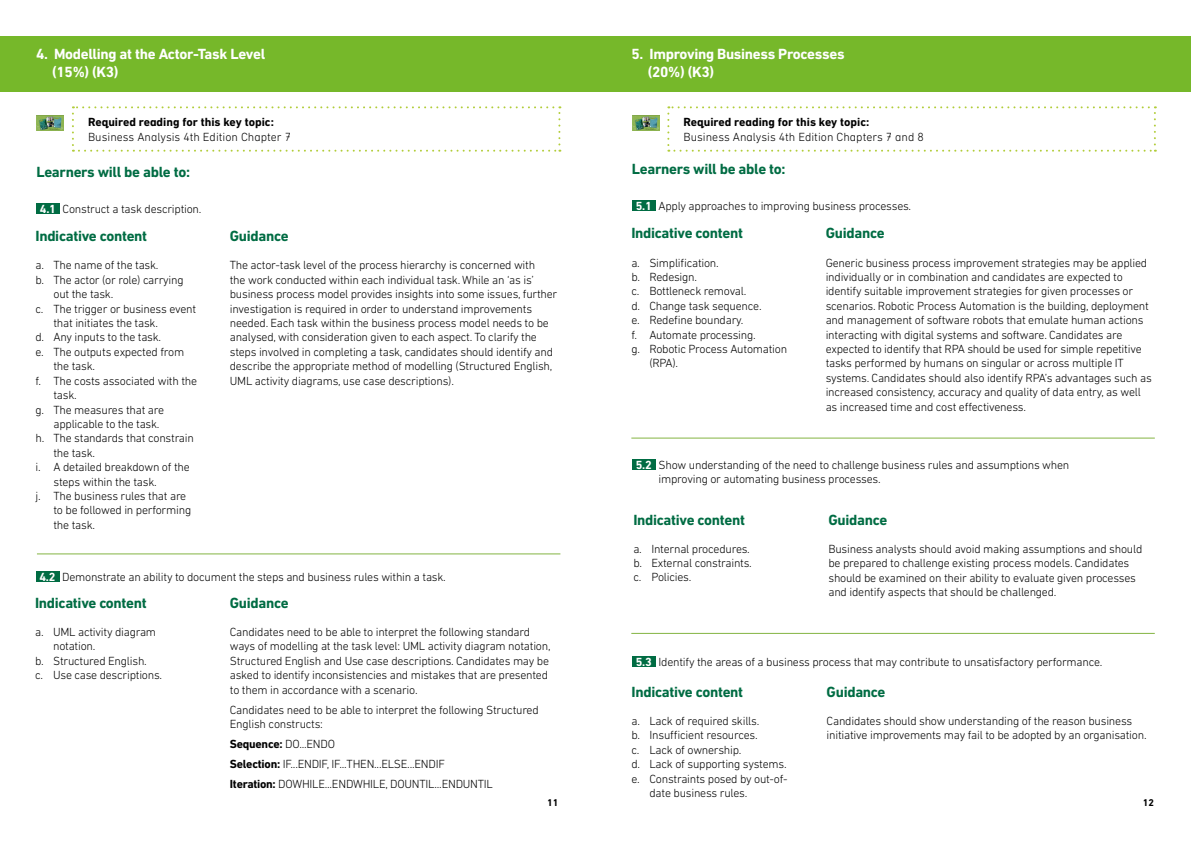
<style>
.page{position:relative;width:1191px;height:842px;background:#fff}
.page>*{position:absolute;margin:0;border:0;box-sizing:border-box;transform-origin:0 0}
.t1{font:700 15px "DIN Next LT Pro";letter-spacing:-.02em;color:#006c43}
.t2{font:700 15px/18px "DIN Next LT Pro";letter-spacing:-.02em;color:#fff}
.t3{font:300 12px/14.4px "DIN Next LT Pro";letter-spacing:-.02em;color:#000}
.t4{font:300 12px "DIN Next LT Pro";color:#000}
.t5{font:700 12px "DIN Next LT Pro";color:#000}
.t6{font:700 12px "DIN Next LT Pro";color:#fff}
.t7{font:700 10px "DIN Next LT Pro";color:#000}
.s1{font-weight:700;color:#fff}
.s2{font-weight:700}
</style>
<div class="page">
<div style="left:0;top:36px;width:595px;height:56px;background:#76b82a"></div>
<hr style="left:37px;top:553px;width:523px;height:1px;background:#84b443">
<div style="left:36px;top:203px;width:24px;height:11px;background:#006c43"></div>
<div style="left:36px;top:571px;width:24px;height:11px;background:#006c43"></div>
<hr style="left:631px;top:438px;width:523px;height:1px;background:#84b443">
<div style="left:595px;top:36px;width:596px;height:56px;background:#76b82a"></div>
<div style="left:632px;top:200px;width:24px;height:11px;background:#006c43"></div>
<div style="left:632px;top:459px;width:24px;height:11px;background:#006c43"></div>
<hr style="left:631px;top:633px;width:523px;height:1px;background:#84b443">
<div style="left:632px;top:656px;width:24px;height:11px;background:#006c43"></div>
<svg style="left:72px;top:106px;width:488px;height:46px"></svg>
<img style="left:37px;top:115px;width:27px;height:15px">
<svg style="left:667px;top:106px;width:488px;height:46px"></svg>
<img style="left:632px;top:115px;width:27px;height:15px">
<p class="t2" style="left:52px;top:45px;width:214px;text-indent:-16px">4. Modelling at the Actor-Task Level (15%) (K3)</p>
<p class="t5" style="left:88px;top:115px;width:187px">Required reading for this key topic:</p>
<p class="t4" style="left:88px;top:130px;width:204px">Business Analysis 4th Edition Chapter 7</p>
<p class="t1" style="left:36px;top:163px;width:155px">Learners will be able to:</p>
<p class="t3" style="left:40px;top:202px;width:163px"><span class="s1">4.1</span> Construct a task description.</p>
<p class="t1" style="left:35px;top:227px;width:113px">Indicative content</p>
<p class="t3" style="left:35px;top:258px;width:125px">a. The name of the task.</p>
<p class="t3" style="left:35px;top:272px;width:150px">b. The actor (or role) carrying</p>
<p class="t3" style="left:53px;top:287px;width:61px">out the task.</p>
<p class="t3" style="left:35px;top:301px;width:162px">c. The trigger or business event</p>
<p class="t3" style="left:53px;top:316px;width:106px">that initiates the task.</p>
<p class="t3" style="left:35px;top:330px;width:127px">d. Any inputs to the task.</p>
<p class="t3" style="left:35px;top:344px;width:150px">e. The outputs expected from</p>
<p class="t3" style="left:53px;top:359px;width:43px">the task.</p>
<p class="t3" style="left:35px;top:373px;width:163px">f. The costs associated with the</p>
<p class="t3" style="left:53px;top:388px;width:25px">task.</p>
<p class="t3" style="left:35px;top:402px;width:130px">g. The measures that are</p>
<p class="t3" style="left:53px;top:416px;width:108px">applicable to the task.</p>
<p class="t3" style="left:35px;top:431px;width:160px">h. The standards that constrain</p>
<p class="t3" style="left:53px;top:445px;width:43px">the task.</p>
<p class="t3" style="left:35px;top:460px;width:156px">i. A detailed breakdown of the</p>
<p class="t3" style="left:53px;top:474px;width:105px">steps within the task.</p>
<p class="t3" style="left:35px;top:488px;width:152px">j. The business rules that are</p>
<p class="t3" style="left:53px;top:503px;width:139px">to be followed in performing</p>
<p class="t3" style="left:53px;top:517px;width:43px">the task.</p>
<p class="t1" style="left:230px;top:227px;width:60px">Guidance</p>
<p class="t3" style="left:230px;top:258px;width:329px">The actor-task level of the process hierarchy is concerned with<br>the work conducted within each individual task. While an ‘as is’ business process model provides insights into some issues, further investigation is required in order to understand improvements needed. Each task within the business process model needs to be analysed, with consideration given to each aspect. To clarify the steps involved in completing a task, candidates should identify and describe the appropriate method of modelling (Structured English, UML activity diagrams, use case descriptions).</p>
<p class="t6" style="left:39px;top:570px;width:17px">4.2</p>
<p class="t3" style="left:62px;top:570px;width:385px">Demonstrate an ability to document the steps and business rules within a task.</p>
<p class="t1" style="left:35px;top:594px;width:113px">Indicative content</p>
<p class="t3" style="left:35px;top:624px;width:123px">a. UML activity diagram</p>
<p class="t3" style="left:53px;top:639px;width:44px">notation.</p>
<p class="t3" style="left:35px;top:653px;width:113px">b. Structured English.</p>
<p class="t3" style="left:35px;top:668px;width:129px">c. Use case descriptions.</p>
<p class="t1" style="left:230px;top:594px;width:60px">Guidance</p>
<p class="t3" style="left:230px;top:624px;width:322px">Candidates need to be able to interpret the following standard ways of modelling at the task level: UML activity diagram notation, Structured English and Use case descriptions. Candidates may be asked to identify inconsistencies and mistakes that are presented to them in accordance with a scenario.</p>
<p class="t3" style="left:230px;top:702px;width:310px">Candidates need to be able to interpret the following Structured<br>English constructs:</p>
<p class="t3" style="left:230px;top:734px;width:265px;line-height:20.1px"><span class="s2">Sequence:</span> DO...ENDO<br><span class="s2">Selection:</span> IF...ENDIF, IF...THEN...ELSE...ENDIF<br><span class="s2">Iteration:</span> DOWHILE...ENDWHILE, DOUNTIL...ENDUNTIL</p>
<p class="t7" style="left:547px;top:797px;width:13px">11</p>
<p class="t2" style="left:647px;top:45px;width:198px;text-indent:-16px">5. Improving Business Processes (20%) (K3)</p>
<p class="t5" style="left:683px;top:115px;width:187px">Required reading for this key topic:</p>
<p class="t4" style="left:683px;top:130px;width:242px">Business Analysis 4th Edition Chapters 7 and 8</p>
<p class="t1" style="left:632px;top:161px;width:155px">Learners will be able to:</p>
<p class="t3" style="left:636px;top:199px;width:277px"><span class="s1">5.1</span> Apply approaches to improving business processes.</p>
<p class="t1" style="left:631px;top:224px;width:113px">Indicative content</p>
<p class="t3" style="left:631px;top:255px;width:89px">a. Simplification.</p>
<p class="t3" style="left:631px;top:269px;width:67px">b. Redesign.</p>
<p class="t3" style="left:631px;top:284px;width:117px">c. Bottleneck removal.</p>
<p class="t3" style="left:631px;top:298px;width:132px">d. Change task sequence.</p>
<p class="t3" style="left:631px;top:313px;width:114px">e. Redefine boundary.</p>
<p class="t3" style="left:631px;top:327px;width:126px">f. Automate processing.</p>
<p class="t3" style="left:631px;top:341px;width:157px">g. Robotic Process Automation</p>
<p class="t3" style="left:649px;top:356px;width:30px">(RPA).</p>
<p class="t1" style="left:825px;top:224px;width:60px">Guidance</p>
<p class="t3" style="left:825px;top:255px;width:328px">Generic business process improvement strategies may be applied individually or in combination and candidates are expected to identify suitable improvement strategies for given processes or scenarios. Robotic Process Automation is the building, deployment and management of software robots that emulate human actions interacting with digital systems and software. Candidates are expected to identify that RPA should be used for simple repetitive tasks performed by humans on singular or across multiple IT systems. Candidates should also identify RPA’s advantages such as increased consistency, accuracy and quality of data entry, as well as increased time and cost effectiveness.</p>
<p class="t3" style="left:658px;top:458px;width:412px">Show understanding of the need to challenge business rules and assumptions when improving or automating business processes.</p>
<p class="t1" style="left:633px;top:511px;width:113px">Indicative content</p>
<p class="t3" style="left:633px;top:542px;width:120px;line-height:14px">a. Internal procedures. b. External constraints. c. Policies.</p>
<p class="t6" style="left:636px;top:458px;width:17px">5.2</p>
<p class="t1" style="left:828px;top:511px;width:60px">Guidance</p>
<p class="t3" style="left:828px;top:541px;width:315px">Business analysts should avoid making assumptions and should be prepared to challenge existing process models. Candidates should be examined on their ability to evaluate given processes and identify aspects that should be challenged.</p>
<p class="t3" style="left:636px;top:654px;width:468px"><span class="s1">5.3</span> Identify the areas of a business process that may contribute to unsatisfactory performance.</p>
<p class="t1" style="left:631px;top:683px;width:113px">Indicative content</p>
<p class="t3" style="left:631px;top:714px;width:129px">a. Lack of required skills.</p>
<p class="t3" style="left:631px;top:728px;width:128px">b. Insufficient resources.</p>
<p class="t3" style="left:631px;top:742px;width:112px">c. Lack of ownership.</p>
<p class="t3" style="left:631px;top:757px;width:157px">d. Lack of supporting systems.</p>
<p class="t3" style="left:631px;top:771px;width:158px">e. Constraints posed by out-of-</p>
<p class="t3" style="left:649px;top:786px;width:99px">date business rules.</p>
<p class="t1" style="left:826px;top:683px;width:60px">Guidance</p>
<p class="t3" style="left:826px;top:713px;width:321px;line-height:14px">Candidates should show understanding of the reason business initiative improvements may fail to be adopted by an organisation.</p>
<p class="t7" style="left:1142px;top:797px;width:13px">12</p>
</div>
